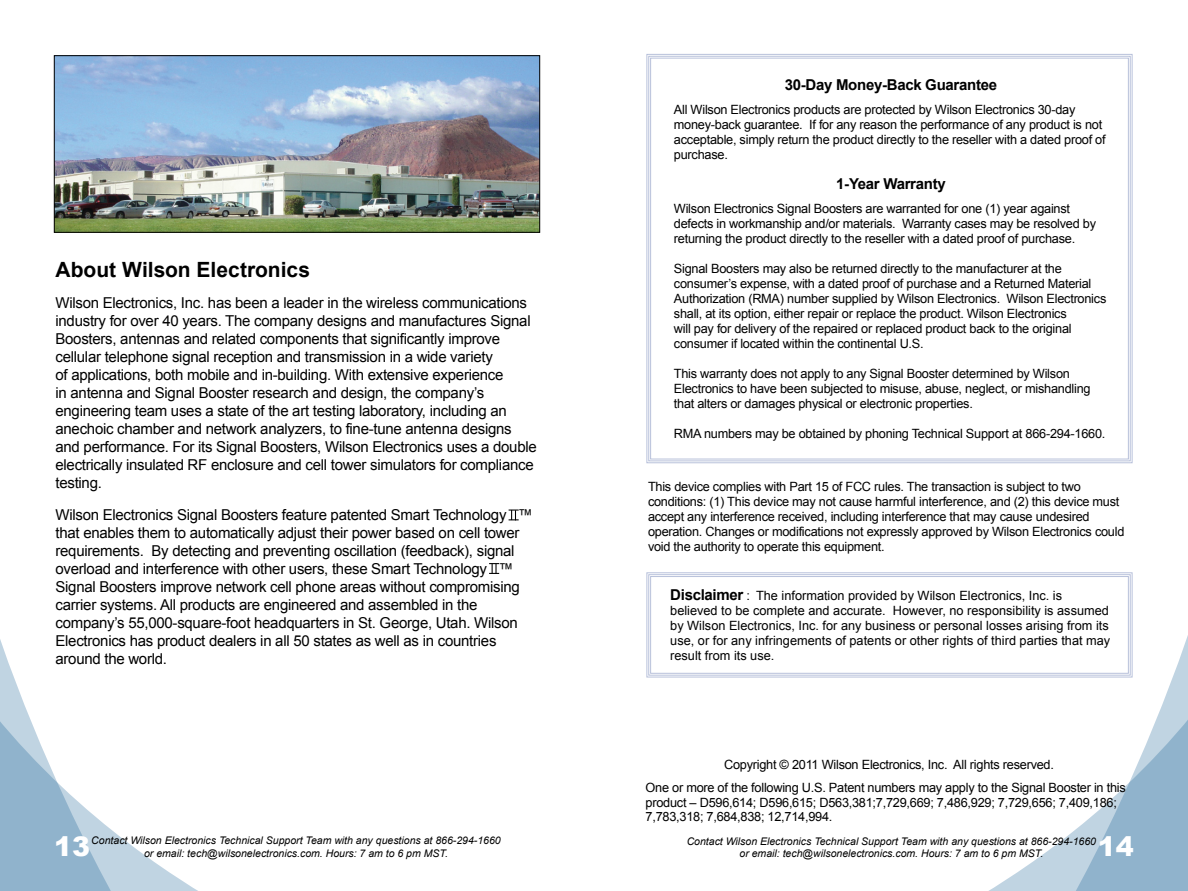
<style>
.page{position:relative;width:1188px;height:891px;background:#fff}
.page>*{position:absolute;margin:0;border:0;box-sizing:border-box;transform-origin:0 0}
.t1{font:900 27px "Arial";color:#fff}
.t2{font:700 21px "Arial";color:#000}
.t3{font:15px/18px "Arial";letter-spacing:-.02em;color:#000}
.t4{font:700 15px "Arial";letter-spacing:-.02em;color:#000}
.t5{font:12.75px/15px "Arial";letter-spacing:-.02em;color:#000}
.t6{font:12.75px/15px "Arial";color:#000}
.t7{font:italic 10.5px/12.6px "Arial";color:#000;text-align:center}
.s1{font-weight:700;font-size:15px}
</style>
<div class="page">
<svg style="left:0;top:639px;width:198px;height:252px"></svg>
<svg style="left:989px;top:635px;width:199px;height:256px"></svg>
<svg style="left:646px;top:54px;width:487px;height:410px"></svg>
<svg style="left:646px;top:572px;width:487px;height:106px"></svg>
<img style="left:56px;top:57px;width:482px;height:174px">
<div style="left:54px;top:55px;width:486px;height:178px;border:1px solid #000"></div>
<svg style="left:509px;top:510px;width:10px;height:10px"></svg>
<svg style="left:489px;top:563px;width:10px;height:11px"></svg>
<h2 class="t2" style="left:56px;top:256px;width:256px">About Wilson Electronics</h2>
<p class="t3" style="left:56px;top:294px;width:483px">Wilson Electronics, Inc. has been a leader in the wireless communications industry for over 40 years. The company designs and manufactures Signal Boosters, antennas and related components that significantly improve cellular telephone signal reception and transmission in a wide variety<br>of applications, both mobile and in-building. With extensive experience<br>in antenna and Signal Booster research and design, the company’s engineering team uses a state of the art testing laboratory, including an anechoic chamber and network analyzers, to fine-tune antenna designs and performance. For its Signal Boosters, Wilson Electronics uses a double electrically insulated RF enclosure and cell tower simulators for compliance testing.</p>
<p class="t3" style="left:56px;top:506px;width:479px">Wilson Electronics Signal Boosters feature patented Smart Technology ™ that enables them to automatically adjust their power based on cell tower requirements. By detecting and preventing oscillation (feedback), signal overload and interference with other users, these Smart Technology ™ Signal Boosters improve network cell phone areas without compromising carrier systems. All products are engineered and assembled in the company’s 55,000-square-foot headquarters in St. George, Utah. Wilson Electronics has product dealers in all 50 states as well as in countries around the world.</p>
<p class="t4" style="left:785px;top:75px;width:214px">30-Day Money-Back Guarantee</p>
<p class="t5" style="left:674px;top:102px;width:433px">All Wilson Electronics products are protected by Wilson Electronics 30-day money-back guarantee. If for any reason the performance of any product is not acceptable, simply return the product directly to the reseller with a dated proof of purchase.</p>
<p class="t4" style="left:836px;top:174px;width:111px">1-Year Warranty</p>
<p class="t5" style="left:674px;top:201px;width:424px">Wilson Electronics Signal Boosters are warranted for one (1) year against defects in workmanship and/or materials. Warranty cases may be resolved by returning the product directly to the reseller with a dated proof of purchase.</p>
<p class="t5" style="left:674px;top:261px;width:434px">Signal Boosters may also be returned directly to the manufacturer at the consumer’s expense, with a dated proof of purchase and a Returned Material Authorization (RMA) number supplied by Wilson Electronics. Wilson Electronics shall, at its option, either repair or replace the product. Wilson Electronics<br>will pay for delivery of the repaired or replaced product back to the original consumer if located within the continental U. S.</p>
<p class="t5" style="left:674px;top:366px;width:418px">This warranty does not apply to any Signal Booster determined by Wilson<br>Electronics to have been subjected to misuse, abuse, neglect, or mishandling that alters or damages physical or electronic properties.</p>
<p class="t5" style="left:674px;top:426px;width:431px">RMA numbers may be obtained by phoning Technical Support at 866-294-1660.</p>
<p class="t5" style="left:648px;top:479px;width:478px">This device complies with Part 15 of FCC rules. The transaction is subject to two conditions: (1) This device may not cause harmful interference, and (2) this device must accept any interference received, including interference that may cause undesired operation. Changes or modifications not expressly approved by Wilson Electronics could void the authority to operate this equipment.</p>
<p class="t6" style="left:670px;top:588px;width:442px"><span class="s1">Disclaimer</span> : The information provided by Wilson Electronics, Inc. is believed to be complete and accurate. However, no responsibility is assumed by Wilson Electronics, Inc. for any business or personal losses arising from its use, or for any infringements of patents or other rights of third parties that may result from its use.</p>
<p class="t5" style="left:646px;top:753px;width:482px;line-height:22.5px;text-align:center">Copyright © 2011 Wilson Electronics, Inc. All rights reserved.<br>One or more of the following U. S. Patent numbers may apply to the Signal Booster in this</p>
<p class="t5" style="left:646px;top:795px;width:473px">product – D596,614; D596,615; D563,381;7,729,669; 7,486,929; 7,729,656; 7,409,186;<br>7,783,318; 7,684,838; 12,714,994.</p>
<h1 class="t1" style="left:54px;top:827px;width:38px">13</h1>
<p class="t7" style="left:91px;top:835px;width:411px">Contact Wilson Electronics Technical Support Team with any questions at 866-294-1660 or email: tech@wilsonelectronics.com. Hours: 7 am to 6 pm MST.</p>
<h1 class="t1" style="left:1098px;top:827px;width:38px">14</h1>
<p class="t7" style="left:687px;top:835px;width:411px">Contact Wilson Electronics Technical Support Team with any questions at 866-294-1660 or email: tech@wilsonelectronics.com. Hours: 7 am to 6 pm MST.</p>
</div>
